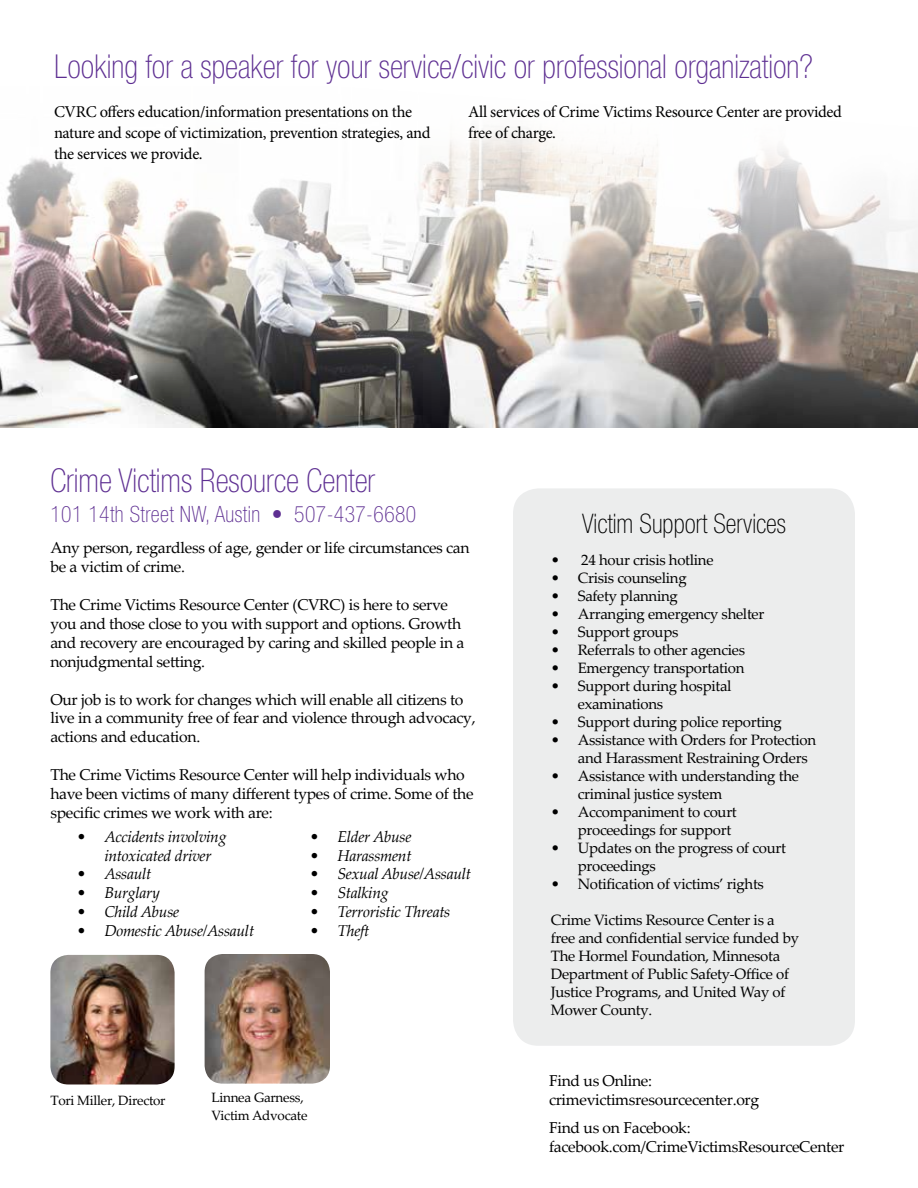
<style>
.page{position:relative;width:918px;height:1188px;background:#fff}
.page>*{position:absolute;margin:0;border:0;box-sizing:border-box;transform-origin:0 0}
.t1{font:100 condensed 33px "Helvetica Neue LT Std";color:#5e2f92;scale:.96 1}
.t2{font:100 condensed 27px "Helvetica Neue LT Std";color:#000;scale:.96 1}
.t3{font:100 condensed 22.5px "Helvetica Neue LT Std";letter-spacing:.02em;color:#5e2f92;scale:.96 1}
.t4{font:16.5px/21px "Minion Pro";letter-spacing:-.02em;color:#000}
.t5{font:15.75px/18.9px "Palatino Linotype";letter-spacing:-.02em;color:#000}
.t6{font:italic 15.75px/18.9px "Palatino Linotype";letter-spacing:-.02em;color:#000}
.t7{font:15px/18px "Palatino Linotype";letter-spacing:-.02em;color:#000}
.t8{font:13.5px/18px "Palatino Linotype";letter-spacing:-.02em;color:#000}
</style>
<div class="page">
<div style="left:513px;top:488px;width:342px;height:558px;background:#e6e7e8;border-radius:26px"></div>
<img style="left:50px;top:955px;width:125px;height:129px">
<img style="left:0;top:129px;width:918px;height:299px">
<img style="left:205px;top:954px;width:125px;height:130px">
<h1 class="t1" style="left:54px;top:47px;width:792px">Looking for a speaker for your service/civic or professional organization?</h1>
<p class="t4" style="left:54px;top:102px;width:378px">CVRC offers education/information presentations on the nature and scope of victimization, prevention strategies, and the services we provide.</p>
<p class="t4" style="left:468px;top:102px;width:376px">All services of Crime Victims Resource Center are provided free of charge.</p>
<h1 class="t1" style="left:50px;top:461px;width:340px">Crime Victims Resource Center</h1>
<h3 class="t3" style="left:50px;top:501px;width:383px">101 14th Street NW, Austin • 507-437-6680</h3>
<h2 class="t2" style="left:582px;top:508px;width:214px">Victim Support Services</h2>
<p class="t7" style="left:551px;top:550px;width:164px">• 24 hour crisis hotline</p>
<p class="t7" style="left:551px;top:568px;width:137px">• Crisis counseling</p>
<p class="t7" style="left:551px;top:586px;width:129px">• Safety planning</p>
<p class="t7" style="left:551px;top:604px;width:215px">• Arranging emergency shelter</p>
<p class="t7" style="left:551px;top:622px;width:129px">• Support groups</p>
<p class="t7" style="left:551px;top:640px;width:196px">• Referrals to other agencies</p>
<p class="t7" style="left:551px;top:658px;width:195px">• Emergency transportation</p>
<p class="t7" style="left:578px;top:676px;width:155px;text-indent:-27px">• Support during hospital examinations</p>
<p class="t7" style="left:551px;top:712px;width:233px">• Support during police reporting</p>
<p class="t7" style="left:578px;top:730px;width:240px;text-indent:-27px">• Assistance with Orders for Protection and Harassment Restraining Orders</p>
<p class="t7" style="left:578px;top:766px;width:223px;text-indent:-27px">• Assistance with understanding the criminal justice system</p>
<p class="t7" style="left:578px;top:802px;width:161px;text-indent:-27px">• Accompaniment to court proceedings for support</p>
<p class="t7" style="left:578px;top:838px;width:210px;text-indent:-27px">• Updates on the progress of court proceedings</p>
<p class="t7" style="left:551px;top:874px;width:215px">• Notification of victims’ rights</p>
<p class="t7" style="left:551px;top:910px;width:250px">Crime Victims Resource Center is a free and confidential service funded by<br>The Hormel Foundation, Minnesota<br>Department of Public Safety-Office of<br>Justice Programs, and United Way of<br>Mower County.</p>
<p class="t5" style="left:50px;top:538px;width:421px">Any person, regardless of age, gender or life circumstances can be a victim of crime.</p>
<p class="t5" style="left:50px;top:595px;width:416px">The Crime Victims Resource Center (CVRC) is here to serve you and those close to you with support and options. Growth and recovery are encouraged by caring and skilled people in a nonjudgmental setting.</p>
<p class="t5" style="left:50px;top:689px;width:427px">Our job is to work for changes which will enable all citizens to live in a community free of fear and violence through advocacy, actions and education.</p>
<p class="t5" style="left:50px;top:765px;width:425px">The Crime Victims Resource Center will help individuals who have been victims of many different types of crime. Some of the specific crimes we work with are:</p>
<p class="t6" style="left:104px;top:826px;width:124px;text-indent:-27px">• Accidents involving intoxicated driver</p>
<p class="t6" style="left:77px;top:864px;width:76px">• Assault</p>
<p class="t6" style="left:77px;top:883px;width:84px">• Burglary</p>
<p class="t6" style="left:77px;top:902px;width:103px">• Child Abuse</p>
<p class="t6" style="left:77px;top:921px;width:178px">• Domestic Abuse/Assault</p>
<p class="t6" style="left:310px;top:826px;width:103px">• Elder Abuse</p>
<p class="t6" style="left:310px;top:845px;width:103px">• Harassment</p>
<p class="t6" style="left:310px;top:864px;width:162px">• Sexual Abuse/Assault</p>
<p class="t6" style="left:310px;top:883px;width:80px">• Stalking</p>
<p class="t6" style="left:310px;top:902px;width:141px">• Terroristic Threats</p>
<p class="t6" style="left:310px;top:921px;width:60px">• Theft</p>
<p class="t8" style="left:50px;top:1091px;width:117px">Tori Miller, Director</p>
<p class="t8" style="left:212px;top:1087px;width:98px">Linnea Garness,<br>Victim Advocate</p>
<p class="t5" style="left:549px;top:1070px;width:212px">Find us Online: crimevictimsresourcecenter.org</p>
<p class="t5" style="left:549px;top:1118px;width:297px">Find us on Facebook: facebook.com/CrimeVictimsResourceCenter</p>
</div>
